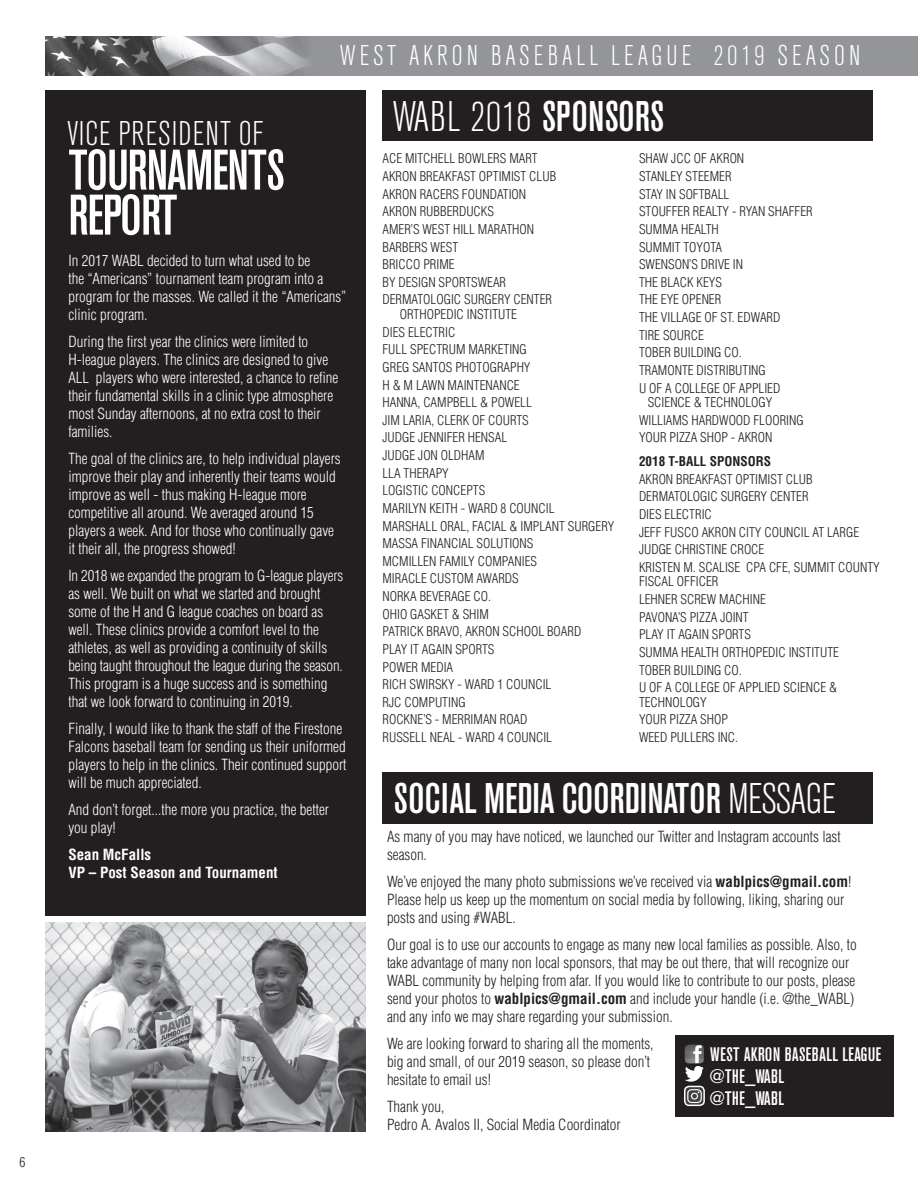
<style>
.page{position:relative;width:918px;height:1188px;background:#fff}
.page>*{position:absolute;margin:0;border:0;box-sizing:border-box;transform-origin:0 0}
.t1{font:60px/45px "C Akzidenz Bld";letter-spacing:-.04em;color:#fff}
.t2{font:45px "C Akzidenz Bld";letter-spacing:-.02em;color:#fff}
.t3{font:45px "C Akzidenz";letter-spacing:.005em;color:#fff}
.t4{font:36px "C Akzidenz";letter-spacing:.03em;color:#fff}
.t5{font:30px "C Akzidenz";letter-spacing:.14em;color:#fff}
.t6{font:20.55px/22px "C Akzidenz Bld";color:#fff}
.t7{font:300 condensed 15px/18px "Helvetica";color:#fff}
.t8{font:300 condensed 15px/18px "Helvetica";color:#231f20}
.t9{font:700 condensed 15px/18px "Helvetica";color:#fff}
.t10{font:300 condensed 13.5px "Helvetica";color:#231f20}
.t11{font:300 condensed 13.2px/14.7px "Helvetica";color:#231f20}
.t12{font:700 condensed 13.2px "Helvetica";color:#231f20}
.s1{font-family:"C Akzidenz Bld"}
.s2{font-family:"C Akzidenz"}
.s3{font-weight:700}
</style>
<div class="page">
<div style="left:45px;top:36px;width:873px;height:40px;background:#939598"></div>
<img style="left:45px;top:36px;width:187px;height:40px">
<div style="left:382px;top:90px;width:491px;height:51px;background:#231f20"></div>
<svg style="left:232px;top:36px;width:75px;height:40px"></svg>
<div style="left:675px;top:1035px;width:218px;height:81px;background:#231f20"></div>
<img style="left:685px;top:1045px;width:19px;height:19px">
<svg style="left:685px;top:1066px;width:19px;height:16px"></svg>
<img style="left:685px;top:1086px;width:18px;height:18px">
<div style="left:684px;top:1086px;width:21px;height:20px;border:1px solid #fff;border-radius:4px"></div>
<div style="left:45px;top:90px;width:320px;height:826px;background:#231f20"></div>
<img style="left:45px;top:922px;width:320px;height:210px">
<div style="left:382px;top:772px;width:491px;height:51px;background:#231f20"></div>
<p class="t10" style="left:20px;top:1154px;width:7px">6</p>
<p class="t5" style="left:340px;top:35px;width:522px">WEST AKRON BASEBALL LEAGUE 2019 SEASON</p>
<p class="t3" style="left:393px;top:86px;width:273px">WABL 2018 <span class="s1">SPONSORS</span></p>
<p class="t4" style="left:68px;top:109px;width:197px">VICE PRESIDENT OF</p>
<p class="t1" style="left:68px;top:152px;width:219px">TOURNAMENTS<br>REPORT</p>
<p class="t7" style="left:68px;top:251px;width:279px">In 2017 WABL decided to turn what used to be<br>the “Americans” tournament team program into a program for the masses. We called it the “Americans” clinic program.</p>
<p class="t7" style="left:68px;top:332px;width:271px">During the first year the clinics were limited to H-league players. The clinics are designed to give ALL players who were interested, a chance to refine their fundamental skills in a clinic type atmosphere most Sunday afternoons, at no extra cost to their families.</p>
<p class="t7" style="left:68px;top:449px;width:274px">The goal of the clinics are, to help individual players improve their play and inherently their teams would improve as well - thus making H-league more competitive all around. We averaged around 15 players a week. And for those who continually gave it their all, the progress showed!</p>
<p class="t7" style="left:68px;top:566px;width:276px">In 2018 we expanded the program to G-league players as well. We built on what we started and brought some of the H and G league coaches on board as well. These clinics provide a comfort level to the athletes, as well as providing a continuity of skills being taught throughout the league during the season.<br>This program is a huge success and is something that we look forward to continuing in 2019.</p>
<p class="t7" style="left:68px;top:719px;width:280px">Finally, I would like to thank the staff of the Firestone Falcons baseball team for sending us their uniformed players to help in the clinics. Their continued support will be much appreciated.</p>
<p class="t7" style="left:68px;top:800px;width:262px">And don’t forget...the more you practice, the better you play!</p>
<p class="t9" style="left:68px;top:845px;width:211px">Sean McFalls<br>VP – Post Season and Tournament</p>
<p class="t11" style="left:382px;top:151px;width:157px">ACE MITCHELL BOWLERS MART</p>
<p class="t11" style="left:382px;top:169px;width:175px">AKRON BREAKFAST OPTIMIST CLUB</p>
<p class="t11" style="left:382px;top:186px;width:145px">AKRON RACERS FOUNDATION</p>
<p class="t11" style="left:382px;top:204px;width:113px">AKRON RUBBERDUCKS</p>
<p class="t11" style="left:382px;top:222px;width:153px">AMER’S WEST HILL MARATHON</p>
<p class="t11" style="left:382px;top:239px;width:77px">BARBERS WEST</p>
<p class="t11" style="left:382px;top:257px;width:74px">BRICCO PRIME</p>
<p class="t11" style="left:382px;top:275px;width:125px">BY DESIGN SPORTSWEAR</p>
<p class="t11" style="left:400px;top:292px;width:154px;text-indent:-17px">DERMATOLOGIC SURGERY CENTER<br>ORTHOPEDIC INSTITUTE</p>
<p class="t11" style="left:382px;top:324px;width:74px">DIES ELECTRIC</p>
<p class="t11" style="left:382px;top:342px;width:146px">FULL SPECTRUM MARKETING</p>
<p class="t11" style="left:382px;top:360px;width:150px">GREG SANTOS PHOTOGRAPHY</p>
<p class="t11" style="left:382px;top:377px;width:139px">H &amp; M LAWN MAINTENANCE</p>
<p class="t11" style="left:382px;top:395px;width:151px">HANNA, CAMPBELL &amp; POWELL</p>
<p class="t11" style="left:382px;top:413px;width:148px">JIM LARIA, CLERK OF COURTS</p>
<p class="t11" style="left:382px;top:430px;width:126px">JUDGE JENNIFER HENSAL</p>
<p class="t11" style="left:382px;top:448px;width:104px">JUDGE JON OLDHAM</p>
<p class="t11" style="left:382px;top:465px;width:68px">LLA THERAPY</p>
<p class="t11" style="left:382px;top:483px;width:104px">LOGISTIC CONCEPTS</p>
<p class="t11" style="left:382px;top:501px;width:174px">MARILYN KEITH - WARD 8 COUNCIL</p>
<p class="t11" style="left:382px;top:518px;width:233px">MARSHALL ORAL, FACIAL &amp; IMPLANT SURGERY</p>
<p class="t11" style="left:382px;top:536px;width:152px">MASSA FINANCIAL SOLUTIONS</p>
<p class="t11" style="left:382px;top:554px;width:156px">MCMILLEN FAMILY COMPANIES</p>
<p class="t11" style="left:382px;top:571px;width:138px">MIRACLE CUSTOM AWARDS</p>
<p class="t11" style="left:382px;top:589px;width:110px">NORKA BEVERAGE CO.</p>
<p class="t11" style="left:382px;top:606px;width:108px">OHIO GASKET &amp; SHIM</p>
<p class="t11" style="left:382px;top:624px;width:200px">PATRICK BRAVO, AKRON SCHOOL BOARD</p>
<p class="t11" style="left:382px;top:642px;width:114px">PLAY IT AGAIN SPORTS</p>
<p class="t11" style="left:382px;top:659px;width:72px">POWER MEDIA</p>
<p class="t11" style="left:382px;top:677px;width:170px">RICH SWIRSKY - WARD 1 COUNCIL</p>
<p class="t11" style="left:382px;top:695px;width:85px">RJC COMPUTING</p>
<p class="t11" style="left:382px;top:712px;width:147px">ROCKNE’S - MERRIMAN ROAD</p>
<p class="t11" style="left:382px;top:730px;width:171px">RUSSELL NEAL - WARD 4 COUNCIL</p>
<p class="t11" style="left:639px;top:151px;width:107px">SHAW JCC OF AKRON</p>
<p class="t11" style="left:639px;top:169px;width:94px">STANLEY STEEMER</p>
<p class="t11" style="left:639px;top:186px;width:92px">STAY IN SOFTBALL</p>
<p class="t11" style="left:639px;top:204px;width:175px">STOUFFER REALTY - RYAN SHAFFER</p>
<p class="t11" style="left:639px;top:222px;width:81px">SUMMA HEALTH</p>
<p class="t11" style="left:639px;top:239px;width:85px">SUMMIT TOYOTA</p>
<p class="t11" style="left:639px;top:257px;width:106px">SWENSON’S DRIVE IN</p>
<p class="t11" style="left:639px;top:275px;width:85px">THE BLACK KEYS</p>
<p class="t11" style="left:639px;top:292px;width:84px">THE EYE OPENER</p>
<p class="t11" style="left:639px;top:310px;width:143px">THE VILLAGE OF ST. EDWARD</p>
<p class="t11" style="left:639px;top:327px;width:66px">TIRE SOURCE</p>
<p class="t11" style="left:639px;top:345px;width:104px">TOBER BUILDING CO.</p>
<p class="t11" style="left:639px;top:363px;width:128px">TRAMONTE DISTRIBUTING</p>
<p class="t11" style="left:639px;top:380px;width:143px;text-align:center">U OF A COLLEGE OF APPLIED<br>SCIENCE &amp; TECHNOLOGY</p>
<p class="t11" style="left:639px;top:413px;width:166px">WILLIAMS HARDWOOD FLOORING</p>
<p class="t11" style="left:639px;top:430px;width:135px">YOUR PIZZA SHOP - AKRON</p>
<p class="t12" style="left:639px;top:453px;width:134px">2018 T-BALL SPONSORS</p>
<p class="t11" style="left:639px;top:471px;width:175px">AKRON BREAKFAST OPTIMIST CLUB</p>
<p class="t11" style="left:639px;top:489px;width:171px">DERMATOLOGIC SURGERY CENTER</p>
<p class="t11" style="left:639px;top:507px;width:74px">DIES ELECTRIC</p>
<p class="t11" style="left:639px;top:524px;width:222px">JEFF FUSCO AKRON CITY COUNCIL AT LARGE</p>
<p class="t11" style="left:639px;top:542px;width:127px">JUDGE CHRISTINE CROCE</p>
<p class="t11" style="left:639px;top:560px;width:242px">KRISTEN M. SCALISE CPA CFE, SUMMIT COUNTY<br>FISCAL OFFICER</p>
<p class="t11" style="left:639px;top:592px;width:128px">LEHNER SCREW MACHINE</p>
<p class="t11" style="left:639px;top:609px;width:111px">PAVONA’S PIZZA JOINT</p>
<p class="t11" style="left:639px;top:627px;width:114px">PLAY IT AGAIN SPORTS</p>
<p class="t11" style="left:639px;top:645px;width:202px">SUMMA HEALTH ORTHOPEDIC INSTITUTE</p>
<p class="t11" style="left:639px;top:662px;width:104px">TOBER BUILDING CO.</p>
<p class="t11" style="left:639px;top:680px;width:200px">U OF A COLLEGE OF APPLIED SCIENCE &amp;<br>TECHNOLOGY</p>
<p class="t11" style="left:639px;top:712px;width:90px">YOUR PIZZA SHOP</p>
<p class="t11" style="left:639px;top:730px;width:101px">WEED PULLERS INC.</p>
<p class="t2" style="left:393px;top:768px;width:445px">SOCIAL MEDIA COORDINATOR <span class="s2">MESSAGE</span></p>
<p class="t8" style="left:387px;top:827px;width:455px">As many of you may have noticed, we launched our Twitter and Instagram accounts last season.</p>
<p class="t8" style="left:387px;top:872px;width:466px">We’ve enjoyed the many photo submissions we’ve received via <span class="s3">wablpics@gmail.com</span>!<br>Please help us keep up the momentum on social media by following, liking, sharing our posts and using #WABL.</p>
<p class="t8" style="left:387px;top:935px;width:471px">Our goal is to use our accounts to engage as many new local families as possible. Also, to take advantage of many non local sponsors, that may be out there, that will recognize our WABL community by helping from afar. If you would like to contribute to our posts, please send your photos to <span class="s3">wablpics@gmail.com</span> and include your handle (i.e. @the_WABL) and any info we may share regarding your submission.</p>
<p class="t8" style="left:387px;top:1034px;width:268px">We are looking forward to sharing all the moments, big and small, of our 2019 season, so please don’t hesitate to email us!</p>
<p class="t8" style="left:387px;top:1097px;width:235px">Thank you,<br>Pedro A. Avalos II, Social Media Coordinator</p>
<p class="t6" style="left:710px;top:1045px;width:173px">WEST AKRON BASEBALL LEAGUE @THE_WABL<br>@THE_WABL</p>
</div>
